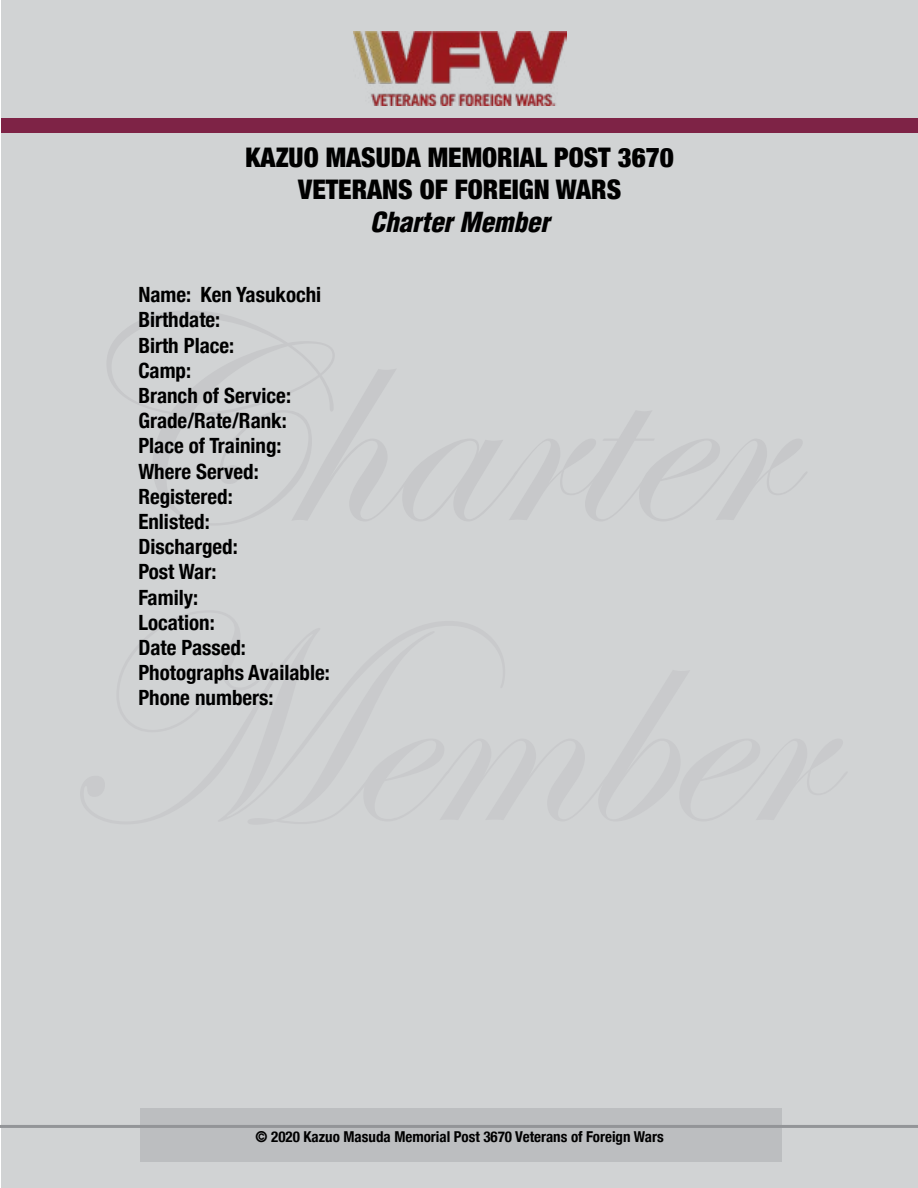
<style>
.page{position:relative;width:918px;height:1188px;background:#fff}
.page>*{position:absolute;margin:0;border:0;box-sizing:border-box;transform-origin:0 0}
.t1{font:900 condensed 27px/32.4px "Helvetica Neue";color:#000;text-align:center}
.t2{font:italic 900 condensed 27px "Helvetica LT Std";color:#000}
.t3{font:700 condensed 21px/25.2px "Helvetica Neue";color:#000}
.t4{font:700 condensed 15px "Helvetica Neue";color:#000}
</style>
<div class="page">
<div style="left:1px;top:0;width:917px;height:1188px;background:#d1d3d4"></div>
<div style="left:140px;top:1108px;width:641px;height:54px;background:#bcbec0"></div>
<hr style="left:0;top:1125px;width:918px;height:3px;background:#939598">
<div style="left:1px;top:118px;width:917px;height:15px;background:#7e2346"></div>
<img style="left:353px;top:32px;width:213px;height:74px">
<p class="t1" style="left:246px;top:140px;width:430px">KAZUO MASUDA MEMORIAL POST 3670<br>VETERANS OF FOREIGN WARS</p>
<p class="t2" style="left:370px;top:205px;width:181px">Charter Member</p>
<p class="t3" style="left:138px;top:281px;width:193px">Name: Ken Yasukochi<br>Birthdate:<br>Birth Place:<br>Camp:<br>Branch of Service:<br>Grade/Rate/Rank:<br>Place of Training:<br>Where Served:<br>Registered:<br>Enlisted:<br>Discharged:<br>Post War:<br>Family:<br>Location:<br>Date Passed:<br>Photographs Available:<br>Phone numbers:</p>
<p class="t4" style="left:256px;top:1124px;width:410px">© 2020 Kazuo Masuda Memorial Post 3670 Veterans of Foreign Wars</p>
</div>
